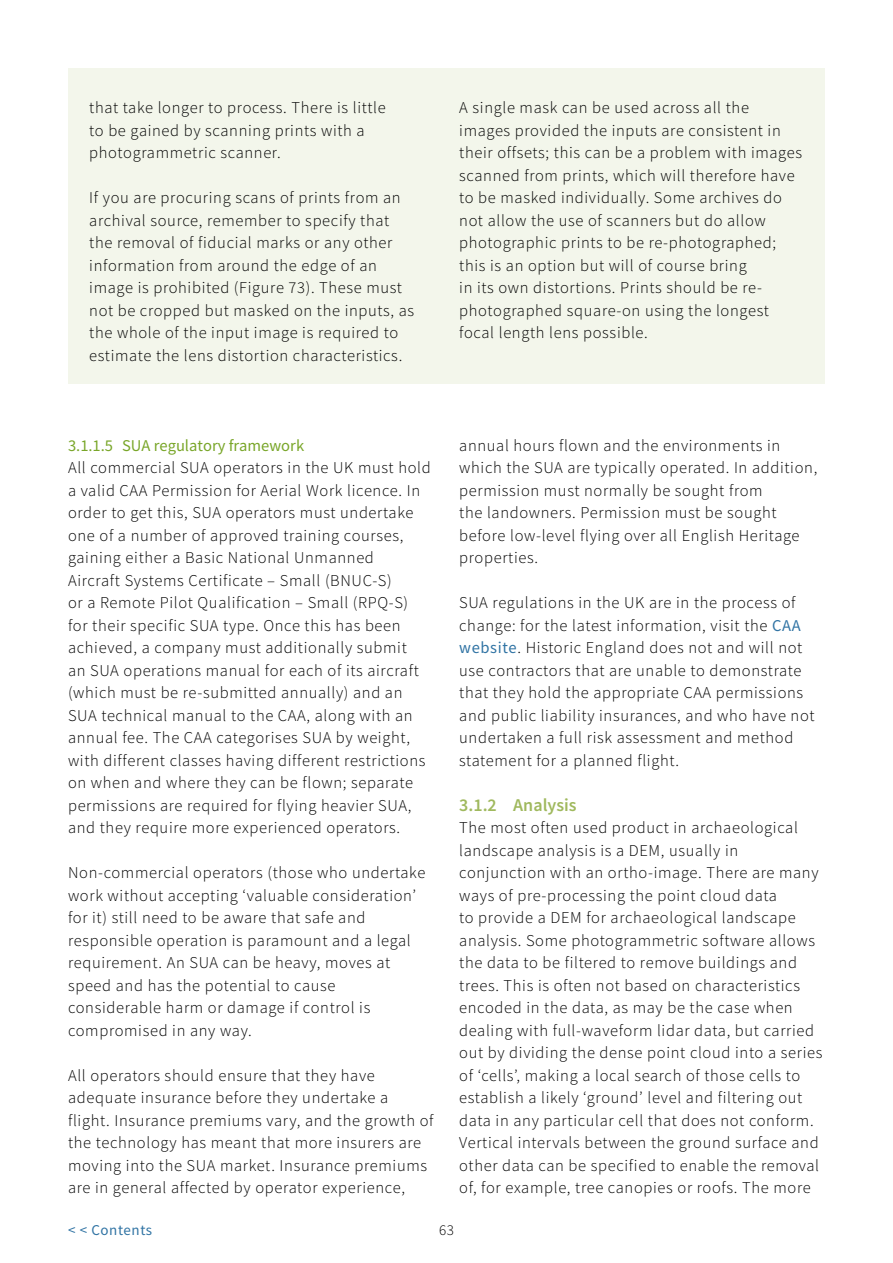
<style>
.page{position:relative;width:893px;height:1263px;background:#fff}
.page>*{position:absolute;margin:0;border:0;box-sizing:border-box;transform-origin:0 0}
.t1{font:600 18px "Source Sans Pro";color:#a0b95e}
.t2{font:300 16.5px/22.5px "Source Sans Pro";letter-spacing:.04em;color:#000}
.t3{font:16.5px "Source Sans Pro";color:#79a629}
.t4{font:15px "Source Sans Pro";letter-spacing:.04em;color:#3174a4}
.t5{font:300 15px "Source Sans Pro";color:#000}
.s1{font-weight:400;color:#3174a4}
</style>
<div class="page">
<div style="left:68px;top:68px;width:757px;height:315px;background:#f3f6eb"></div>
<p class="t2" style="left:89px;top:96px;width:298px">that take longer to process. There is little to be gained by scanning prints with a photogrammetric scanner.</p>
<p class="t2" style="left:89px;top:186px;width:326px">If you are procuring scans of prints from an archival source, remember to specify that the removal of fiducial marks or any other information from around the edge of an image is prohibited (Figure 73). These must not be cropped but masked on the inputs, as the whole of the input image is required to estimate the lens distortion characteristics.</p>
<p class="t2" style="left:459px;top:96px;width:344px">A single mask can be used across all the images provided the inputs are consistent in their offsets; this can be a problem with images scanned from prints, which will therefore have to be masked individually. Some archives do not allow the use of scanners but do allow photographic prints to be re-photographed; this is an option but will of course bring<br>in its own distortions. Prints should be re&shy;photographed square-on using the longest focal length lens possible.</p>
<h5 class="t3" style="left:68px;top:435px;width:238px">3.1.1.5 SUA regulatory framework</h5>
<p class="t2" style="left:68px;top:456px;width:364px">All commercial SUA operators in the UK must hold a valid CAA Permission for Aerial Work licence. In order to get this, SUA operators must undertake one of a number of approved training courses, gaining either a Basic National Unmanned<br>Aircraft Systems Certificate – Small (BNUC-S)<br>or a Remote Pilot Qualification – Small (RPQ-S) for their specific SUA type. Once this has been achieved, a company must additionally submit<br>an SUA operations manual for each of its aircraft (which must be re-submitted annually) and an SUA technical manual to the CAA, along with an annual fee. The CAA categorises SUA by weight, with different classes having different restrictions on when and where they can be flown; separate permissions are required for flying heavier SUA, and they require more experienced operators.</p>
<p class="t2" style="left:68px;top:862px;width:359px">Non-commercial operators (those who undertake work without accepting ‘valuable consideration’ for it) still need to be aware that safe and responsible operation is paramount and a legal requirement. An SUA can be heavy, moves at speed and has the potential to cause considerable harm or damage if control is compromised in any way.</p>
<p class="t2" style="left:68px;top:1064px;width:367px">All operators should ensure that they have adequate insurance before they undertake a flight. Insurance premiums vary, and the growth of the technology has meant that more insurers are moving into the SUA market. Insurance premiums are in general affected by operator experience,</p>
<p class="t2" style="left:459px;top:434px;width:360px">annual hours flown and the environments in which the SUA are typically operated. In addition, permission must normally be sought from<br>the landowners. Permission must be sought before low-level flying over all English Heritage properties.</p>
<p class="t2" style="left:459px;top:592px;width:357px">SUA regulations in the UK are in the process of change: for the latest information, visit the <span class="s1">CAA website</span>. Historic England does not and will not use contractors that are unable to demonstrate that they hold the appropriate CAA permissions and public liability insurances, and who have not undertaken a full risk assessment and method statement for a planned flight.</p>
<h4 class="t1" style="left:459px;top:793px;width:119px">3.1.2 Analysis</h4>
<p class="t2" style="left:459px;top:816px;width:365px">The most often used product in archaeological landscape analysis is a DEM, usually in conjunction with an ortho-image. There are many ways of pre-processing the point cloud data<br>to provide a DEM for archaeological landscape analysis. Some photogrammetric software allows the data to be filtered to remove buildings and trees. This is often not based on characteristics encoded in the data, as may be the case when dealing with full-waveform lidar data, but carried out by dividing the dense point cloud into a series of ‘cells’, making a local search of those cells to establish a likely ‘ground’ level and filtering out data in any particular cell that does not conform.<br>Vertical intervals between the ground surface and other data can be specified to enable the removal of, for example, tree canopies or roofs. The more</p>
<p class="t4" style="left:68px;top:1220px;width:86px">&lt; &lt; Contents</p>
<p class="t5" style="left:439px;top:1220px;width:16px">63</p>
</div>
